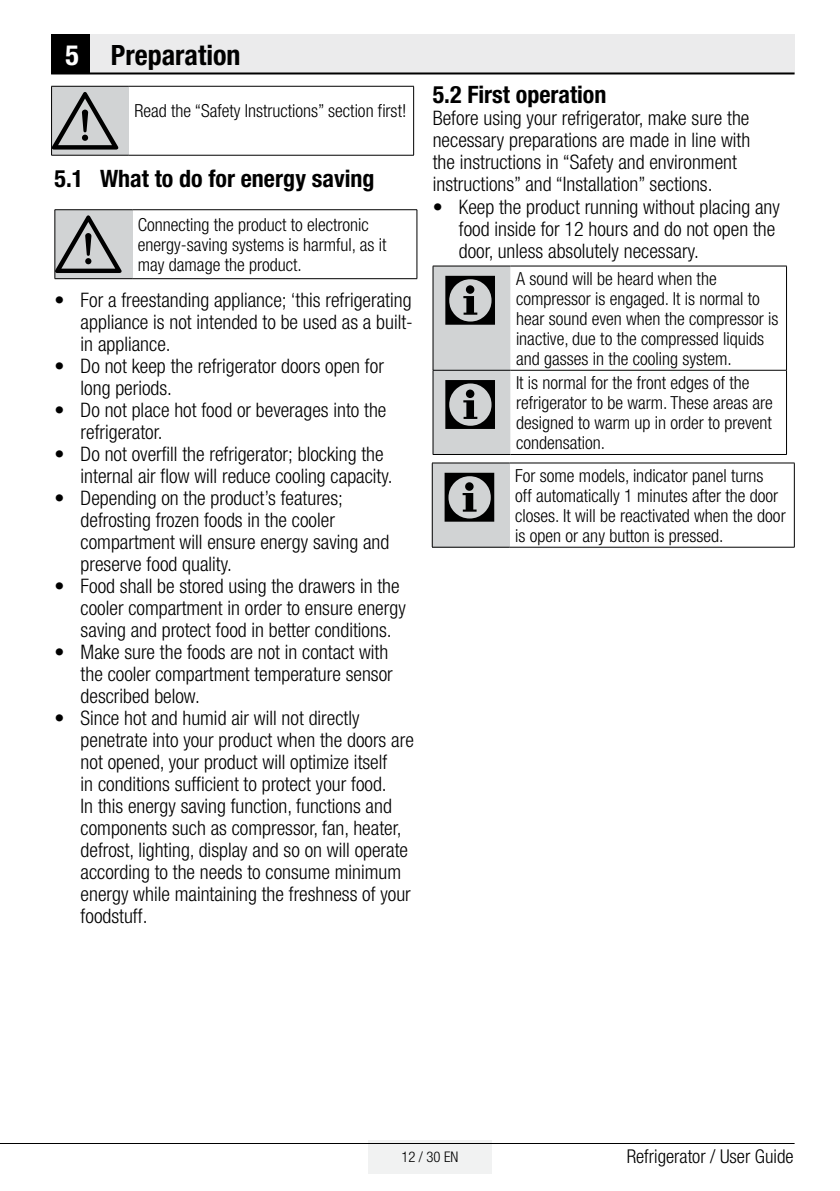
<style>
.page{position:relative;width:840px;height:1191px;background:#fff}
.page>*{position:absolute;margin:0;border:0;box-sizing:border-box;transform-origin:0 0}
.t1{font:72px "ZIWARNUN";color:#000}
.t2{font:700 condensed 28px "Helvetica Neue LT Pro";color:#000}
.t3{font:700 condensed 24px "Helvetica Neue LT Pro";color:#000}
.t4{font:300 condensed 20px/22px "Helvetica Neue LT Pro";color:#000}
.t5{font:300 condensed 19px "Helvetica Neue LT Pro";color:#000}
.t6{font:300 condensed 18px/20px "Helvetica Neue LT Pro";color:#000}
.t7{font:300 condensed 14.6px "Helvetica Neue LT Pro";color:#000}
.s1{color:#fff}
.s2{font-weight:700}
</style>
<div class="page">
<div style="left:368px;top:1140px;width:123px;height:33px;background:#f1f2f2"></div>
<hr style="left:0;top:1143px;width:794px;height:1px;background:#000">
<div style="left:51px;top:34px;width:39px;height:40px;background:#000"></div>
<div style="left:90px;top:34px;width:704px;height:40px;background:#ebebec"></div>
<hr style="left:51px;top:72px;width:743px;height:2px;background:#000">
<div style="left:55px;top:210px;width:77px;height:69px;background:#d1d3d4"></div>
<hr style="left:55px;top:278px;width:77px;height:1px;background:#000">
<hr style="left:132px;top:278px;width:285px;height:1px;background:#000">
<hr style="left:54px;top:210px;width:1px;height:68px;background:#000">
<hr style="left:416px;top:210px;width:1px;height:68px;background:#000">
<hr style="left:55px;top:209px;width:77px;height:1px;background:#000">
<hr style="left:132px;top:209px;width:285px;height:1px;background:#000">
<div style="left:433px;top:267px;width:77px;height:187px;background:#d1d3d4"></div>
<hr style="left:432px;top:266px;width:1px;height:104px;background:#000">
<hr style="left:785px;top:266px;width:1px;height:104px;background:#000">
<hr style="left:432px;top:370px;width:1px;height:84px;background:#000">
<hr style="left:785px;top:370px;width:1px;height:84px;background:#000">
<hr style="left:432px;top:454px;width:78px;height:1px;background:#000">
<hr style="left:510px;top:454px;width:276px;height:1px;background:#000">
<hr style="left:432px;top:266px;width:78px;height:1px;background:#000">
<hr style="left:510px;top:266px;width:276px;height:1px;background:#000">
<hr style="left:432px;top:370px;width:78px;height:1px;background:#000">
<hr style="left:510px;top:370px;width:276px;height:1px;background:#000">
<div style="left:432px;top:463px;width:77px;height:84px;background:#d1d3d4"></div>
<hr style="left:432px;top:547px;width:77px;height:1px;background:#000">
<hr style="left:509px;top:547px;width:285px;height:1px;background:#000">
<hr style="left:431px;top:463px;width:1px;height:84px;background:#000">
<hr style="left:793px;top:463px;width:1px;height:84px;background:#000">
<hr style="left:432px;top:462px;width:77px;height:1px;background:#000">
<hr style="left:509px;top:462px;width:285px;height:1px;background:#000">
<div style="left:52px;top:86px;width:77px;height:69px;background:#d1d3d4"></div>
<hr style="left:51px;top:155px;width:78px;height:1px;background:#000">
<hr style="left:129px;top:155px;width:284px;height:1px;background:#000">
<hr style="left:51px;top:86px;width:1px;height:69px;background:#000">
<hr style="left:413px;top:86px;width:1px;height:69px;background:#000">
<hr style="left:51px;top:86px;width:78px;height:1px;background:#000">
<hr style="left:129px;top:86px;width:284px;height:1px;background:#000">
<h2 class="t2" style="left:65px;top:38px;width:176px"><span class="s1">5</span> Preparation</h2>
<h1 class="t1" style="left:52px;top:83px;width:71px">A</h1>
<p class="t6" style="left:134px;top:101px;width:273px">Read the “Safety Instructions” section first!</p>
<p class="t3" style="left:55px;top:164px;width:321px">5.1 What to do for energy saving</p>
<h1 class="t1" style="left:55px;top:206px;width:71px">A</h1>
<p class="t6" style="left:138px;top:214px;width:250px">Connecting the product to electronic energy-saving systems is harmful, as it may damage the product.</p>
<p class="t4" style="left:81px;top:289px;width:333px;text-align:justify;text-indent:-26px"><span class="s2">•</span> For a freestanding appliance; ‘this refrigerating appliance is not intended to be used as a built&shy;in appliance.</p>
<p class="t4" style="left:81px;top:355px;width:304px;text-indent:-26px"><span class="s2">•</span> Do not keep the refrigerator doors open for long periods.</p>
<p class="t4" style="left:81px;top:399px;width:307px;text-indent:-26px"><span class="s2">•</span> Do not place hot food or beverages into the refrigerator.</p>
<p class="t4" style="left:81px;top:443px;width:313px;text-indent:-26px"><span class="s2">•</span> Do not overfill the refrigerator; blocking the internal air flow will reduce cooling capacity.</p>
<p class="t4" style="left:81px;top:487px;width:310px;text-indent:-26px"><span class="s2">•</span> Depending on the product’s features; defrosting frozen foods in the cooler compartment will ensure energy saving and preserve food quality.</p>
<p class="t4" style="left:81px;top:575px;width:326px;text-indent:-26px"><span class="s2">•</span> Food shall be stored using the drawers in the cooler compartment in order to ensure energy saving and protect food in better conditions.</p>
<p class="t4" style="left:81px;top:641px;width:313px;text-indent:-26px"><span class="s2">•</span> Make sure the foods are not in contact with the cooler compartment temperature sensor described below.</p>
<p class="t4" style="left:81px;top:707px;width:334px;text-indent:-26px"><span class="s2">•</span> Since hot and humid air will not directly penetrate into your product when the doors are not opened, your product will optimize itself<br>in conditions sufficient to protect your food.<br>In this energy saving function, functions and components such as compressor, fan, heater, defrost, lighting, display and so on will operate according to the needs to consume minimum energy while maintaining the freshness of your foodstuff.</p>
<p class="t3" style="left:432px;top:80px;width:175px">5.2 First operation</p>
<p class="t4" style="left:432px;top:107px;width:319px">Before using your refrigerator, make sure the necessary preparations are made in line with the instructions in “Safety and environment instructions” and “Installation” sections.</p>
<p class="t4" style="left:458px;top:195px;width:322px;text-indent:-26px"><span class="s2">•</span> Keep the product running without placing any food inside for 12 hours and do not open the door, unless absolutely necessary.</p>
<h1 class="t1" style="left:441px;top:262px;width:63px">C</h1>
<p class="t6" style="left:515px;top:268px;width:264px">A sound will be heard when the compressor is engaged. It is normal to hear sound even when the compressor is inactive, due to the compressed liquids and gasses in the cooling system.</p>
<h1 class="t1" style="left:441px;top:366px;width:63px">C</h1>
<p class="t6" style="left:515px;top:372px;width:258px">It is normal for the front edges of the refrigerator to be warm. These areas are designed to warm up in order to prevent condensation.</p>
<h1 class="t1" style="left:440px;top:459px;width:63px">C</h1>
<p class="t6" style="left:515px;top:465px;width:272px">For some models, indicator panel turns<br>off automatically 1 minutes after the door closes. It will be reactivated when the door is open or any button is pressed.</p>
<p class="t7" style="left:401px;top:1148px;width:59px">12 / 30 EN</p>
<p class="t5" style="left:626px;top:1144px;width:168px">Refrigerator / User Guide</p>
</div>
